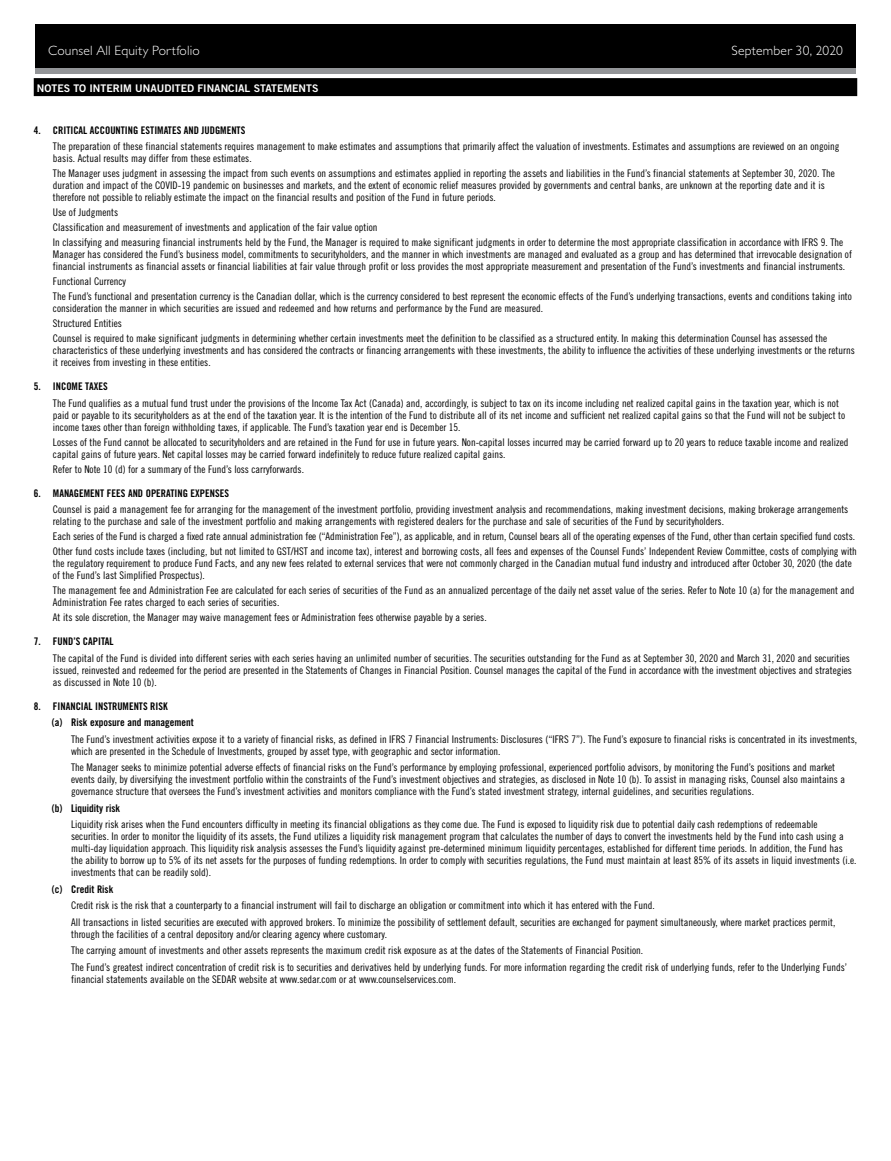
<style>
.page{position:relative;width:891px;height:1161px;background:#fff}
.page>*{position:absolute;margin:0;border:0;box-sizing:border-box;transform-origin:0 0}
.SCOTT_Master_Page_he{font:300 13.5px "Gill Sans Std";letter-spacing:.015em;color:#fff}
.S1_-__note_text{font:10.5px/12px "Trade Gothic LT Std Cn 18";color:#000}
._2_-__a{font:10.5px/12px "Trade Gothic LT Std Cn 18";color:#000}
._1_-___note{font:10.5px "Trade Gothic LT Std Bd Cn 20";color:#000}
.S2_-__a__title_bold{font:10.5px "Trade Gothic LT Std Bd Cn 20";color:#000}
.t1{font:10.5px "Trade Gothic LT Std Bd 2";color:#fff}
</style>
<div class="page">
<div style="left:35px;top:24px;width:821px;height:47px;background:#000"></div>
<div style="left:35px;top:68px;width:821px;height:6px;background:#939598"></div>
<div style="left:34px;top:78px;width:823px;height:18px;background:#000"></div>
<p class="SCOTT_Master_Page_he" style="left:48px;top:43px;width:153px">Counsel All Equity Portfolio</p>
<p class="SCOTT_Master_Page_he" style="left:732px;top:43px;width:113px">September 30, 2020</p>
<p class="t1" style="left:37px;top:81px;width:283px">NOTES TO INTERIM UNAUDITED FINANCIAL STATEMENTS</p>
<p class="_1_-___note" style="left:34px;top:123px;width:213px">4. CRITICAL ACCOUNTING ESTIMATES AND JUDGMENTS</p>
<p class="S1_-__note_text" style="left:53px;top:140px;width:788px">The preparation of these financial statements requires management to make estimates and assumptions that primarily affect the valuation of investments. Estimates and assumptions are reviewed on an ongoing basis. Actual results may differ from these estimates.</p>
<p class="S1_-__note_text" style="left:53px;top:167px;width:783px">The Manager uses judgment in assessing the impact from such events on assumptions and estimates applied in reporting the assets and liabilities in the Fund’s financial statements at September 30, 2020. The duration and impact of the COVID-19 pandemic on businesses and markets, and the extent of economic relief measures provided by governments and central banks, are unknown at the reporting date and it is therefore not possible to reliably estimate the impact on the financial results and position of the Fund in future periods.</p>
<p class="S1_-__note_text" style="left:53px;top:206px;width:67px">Use of Judgments</p>
<p class="S1_-__note_text" style="left:53px;top:221px;width:326px">Classification and measurement of investments and application of the fair value option</p>
<p class="S1_-__note_text" style="left:53px;top:236px;width:800px">In classifying and measuring financial instruments held by the Fund, the Manager is required to make significant judgments in order to determine the most appropriate classification in accordance with IFRS 9. The<br>Manager has considered the Fund’s business model, commitments to securityholders, and the manner in which investments are managed and evaluated as a group and has determined that irrevocable designation of financial instruments as financial assets or financial liabilities at fair value through profit or loss provides the most appropriate measurement and presentation of the Fund’s investments and financial instruments.</p>
<p class="S1_-__note_text" style="left:53px;top:275px;width:75px">Functional Currency</p>
<p class="S1_-__note_text" style="left:53px;top:290px;width:801px">The Fund’s functional and presentation currency is the Canadian dollar, which is the currency considered to best represent the economic effects of the Fund’s underlying transactions, events and conditions taking into consideration the manner in which securities are issued and redeemed and how returns and performance by the Fund are measured.</p>
<p class="S1_-__note_text" style="left:53px;top:317px;width:71px">Structured Entities</p>
<p class="S1_-__note_text" style="left:53px;top:332px;width:803px">Counsel is required to make significant judgments in determining whether certain investments meet the definition to be classified as a structured entity. In making this determination Counsel has assessed the characteristics of these underlying investments and has considered the contracts or financing arrangements with these investments, the ability to influence the activities of these underlying investments or the returns it receives from investing in these entities.</p>
<p class="_1_-___note" style="left:34px;top:380px;width:76px">5. INCOME TAXES</p>
<p class="S1_-__note_text" style="left:53px;top:397px;width:794px">The Fund qualifies as a mutual fund trust under the provisions of the Income Tax Act (Canada) and, accordingly, is subject to tax on its income including net realized capital gains in the taxation year, which is not paid or payable to its securityholders as at the end of the taxation year. It is the intention of the Fund to distribute all of its net income and sufficient net realized capital gains so that the Fund will not be subject to income taxes other than foreign withholding taxes, if applicable. The Fund’s taxation year end is December 15.</p>
<p class="S1_-__note_text" style="left:53px;top:436px;width:797px">Losses of the Fund cannot be allocated to securityholders and are retained in the Fund for use in future years. Non-capital losses incurred may be carried forward up to 20 years to reduce taxable income and realized capital gains of future years. Net capital losses may be carried forward indefinitely to reduce future realized capital gains.</p>
<p class="S1_-__note_text" style="left:53px;top:463px;width:253px">Refer to Note 10 (d) for a summary of the Fund’s loss carryforwards.</p>
<p class="_1_-___note" style="left:34px;top:486px;width:197px">6. MANAGEMENT FEES AND OPERATING EXPENSES</p>
<p class="S1_-__note_text" style="left:53px;top:503px;width:797px">Counsel is paid a management fee for arranging for the management of the investment portfolio, providing investment analysis and recommendations, making investment decisions, making brokerage arrangements relating to the purchase and sale of the investment portfolio and making arrangements with registered dealers for the purchase and sale of securities of the Fund by securityholders.</p>
<p class="S1_-__note_text" style="left:53px;top:530px;width:804px">Each series of the Fund is charged a fixed rate annual administration fee (“Administration Fee”), as applicable, and in return, Counsel bears all of the operating expenses of the Fund, other than certain specified fund costs.</p>
<p class="S1_-__note_text" style="left:53px;top:545px;width:805px">Other fund costs include taxes (including, but not limited to GST/HST and income tax), interest and borrowing costs, all fees and expenses of the Counsel Funds’ Independent Review Committee, costs of complying with the regulatory requirement to produce Fund Facts, and any new fees related to external services that were not commonly charged in the Canadian mutual fund industry and introduced after October 30, 2020 (the date of the Fund’s last Simplified Prospectus).</p>
<p class="S1_-__note_text" style="left:53px;top:584px;width:803px">The management fee and Administration Fee are calculated for each series of securities of the Fund as an annualized percentage of the daily net asset value of the series. Refer to Note 10 (a) for the management and<br>Administration Fee rates charged to each series of securities.</p>
<p class="S1_-__note_text" style="left:53px;top:611px;width:435px">At its sole discretion, the Manager may waive management fees or Administration fees otherwise payable by a series.</p>
<p class="_1_-___note" style="left:34px;top:635px;width:81px">7. FUND’S CAPITAL</p>
<p class="S1_-__note_text" style="left:53px;top:652px;width:801px">The capital of the Fund is divided into different series with each series having an unlimited number of securities. The securities outstanding for the Fund as at September 30, 2020 and March 31, 2020 and securities issued, reinvested and redeemed for the period are presented in the Statements of Changes in Financial Position. Counsel manages the capital of the Fund in accordance with the investment objectives and strategies as discussed in Note 10 (b).</p>
<p class="_1_-___note" style="left:34px;top:699px;width:135px">8. FINANCIAL INSTRUMENTS RISK</p>
<p class="S2_-__a__title_bold" style="left:52px;top:716px;width:143px">(a) Risk exposure and management</p>
<p class="_2_-__a" style="left:71px;top:733px;width:788px">The Fund’s investment activities expose it to a variety of financial risks, as defined in IFRS 7 Financial Instruments: Disclosures (“IFRS 7”). The Fund’s exposure to financial risks is concentrated in its investments, which are presented in the Schedule of Investments, grouped by asset type, with geographic and sector information.</p>
<p class="_2_-__a" style="left:71px;top:761px;width:776px">The Manager seeks to minimize potential adverse effects of financial risks on the Fund’s performance by employing professional, experienced portfolio advisors, by monitoring the Fund’s positions and market events daily, by diversifying the investment portfolio within the constraints of the Fund’s investment objectives and strategies, as disclosed in Note 10 (b). To assist in managing risks, Counsel also maintains a governance structure that oversees the Fund’s investment activities and monitors compliance with the Fund’s stated investment strategy, internal guidelines, and securities regulations.</p>
<p class="S2_-__a__title_bold" style="left:52px;top:801px;width:70px">(b) Liquidity risk</p>
<p class="_2_-__a" style="left:71px;top:818px;width:787px">Liquidity risk arises when the Fund encounters difficulty in meeting its financial obligations as they come due. The Fund is exposed to liquidity risk due to potential daily cash redemptions of redeemable securities. In order to monitor the liquidity of its assets, the Fund utilizes a liquidity risk management program that calculates the number of days to convert the investments held by the Fund into cash using a multi-day liquidation approach. This liquidity risk analysis assesses the Fund’s liquidity against pre-determined minimum liquidity percentages, established for different time periods. In addition, the Fund has the ability to borrow up to 5% of its net assets for the purposes of funding redemptions. In order to comply with securities regulations, the Fund must maintain at least 85% of its assets in liquid investments (i.e. investments that can be readily sold).</p>
<p class="S2_-__a__title_bold" style="left:52px;top:882px;width:63px">(c) Credit Risk</p>
<p class="_2_-__a" style="left:71px;top:899px;width:585px">Credit risk is the risk that a counterparty to a financial instrument will fail to discharge an obligation or commitment into which it has entered with the Fund.</p>
<p class="_2_-__a" style="left:71px;top:916px;width:766px">All transactions in listed securities are executed with approved brokers. To minimize the possibility of settlement default, securities are exchanged for payment simultaneously, where market practices permit, through the facilities of a central depository and/or clearing agency where customary.</p>
<p class="_2_-__a" style="left:71px;top:944px;width:574px">The carrying amount of investments and other assets represents the maximum credit risk exposure as at the dates of the Statements of Financial Position.</p>
<p class="_2_-__a" style="left:71px;top:961px;width:778px">The Fund’s greatest indirect concentration of credit risk is to securities and derivatives held by underlying funds. For more information regarding the credit risk of underlying funds, refer to the Underlying Funds’ financial statements available on the SEDAR website at www.sedar.com or at www.counselservices.com.</p>
</div>
